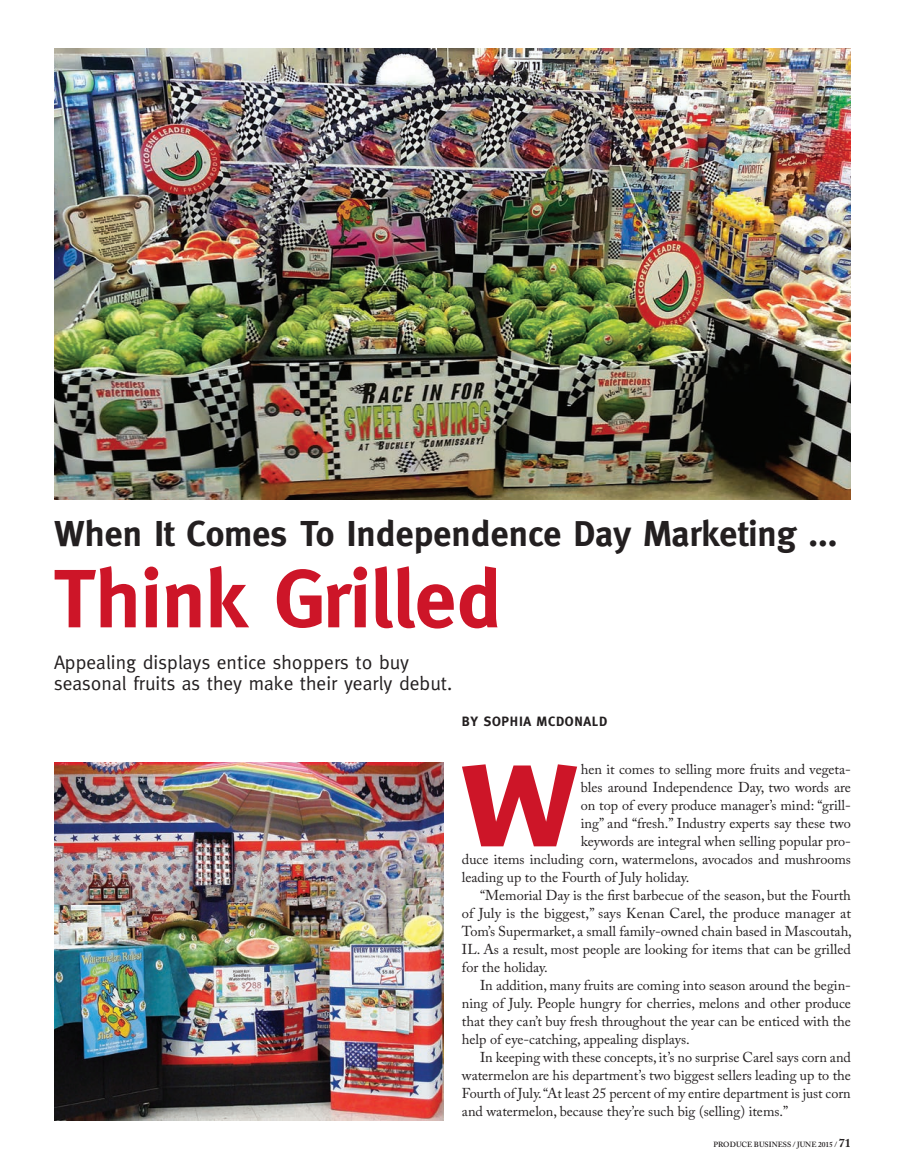
<style>
.page{position:relative;width:905px;height:1175px;background:#fff}
.page>*{position:absolute;margin:0;border:0;box-sizing:border-box;transform-origin:0 0}
.t1{font:700 115.5px "Stone Sans ITC";color:#cd1528;scale:.95 1}
.t2{font:700 82.5px "Meta";color:#cd1528}
.t3{font:700 36px "Meta";color:#231f20}
.t4{font:19.5px/21px "Meta";color:#231f20}
.t5{font:14.25px "Adobe Caslon Pro";color:#231f20}
.t6{font:700 13.5px "Meta";letter-spacing:.05em;color:#231f20}
.t7{font:600 7.5px "Adobe Caslon Pro";color:#231f20}
.s1{font-weight:700;font-size:12px}
</style>
<div class="page">
<img style="left:54px;top:49px;width:796px;height:451px">
<img style="left:54px;top:762px;width:389px;height:358px">
<h3 class="t3" style="left:54px;top:513px;width:785px">When It Comes To Independence Day Marketing ...</h3>
<h2 class="t2" style="left:54px;top:551px;width:449px">Think Grilled</h2>
<h3 class="t4" style="left:54px;top:652px;width:400px">Appealing displays entice shoppers to buy seasonal fruits as they make their yearly debut.</h3>
<p class="t6" style="left:462px;top:713px;width:147px">BY SOPHIA MCDONALD</p>
<h1 class="t1" style="left:461px;top:703px;width:124px">W</h1>
<p class="t5" style="left:580px;top:761px;width:272px">hen it comes to selling more fruits and vegeta-</p>
<p class="t5" style="left:580px;top:779px;width:272px">bles around Independence Day, two words are</p>
<p class="t5" style="left:580px;top:797px;width:272px">on top of every produce manager’s mind: “grill-</p>
<p class="t5" style="left:580px;top:815px;width:272px">ing” and “fresh.” Industry experts say these two</p>
<p class="t5" style="left:580px;top:833px;width:272px">keywords are integral when selling popular pro-</p>
<p class="t5" style="left:462px;top:851px;width:390px">duce items including corn, watermelons, avocados and mushrooms</p>
<p class="t5" style="left:462px;top:869px;width:229px">leading up to the Fourth of July holiday.</p>
<p class="t5" style="left:480px;top:887px;width:372px">“Memorial Day is the first barbecue of the season, but the Fourth</p>
<p class="t5" style="left:462px;top:905px;width:390px">of July is the biggest,” says Kenan Carel, the produce manager at</p>
<p class="t5" style="left:462px;top:923px;width:391px">Tom’s Supermarket, a small family-owned chain based in Mascoutah,</p>
<p class="t5" style="left:462px;top:941px;width:390px">IL. As a result, most people are looking for items that can be grilled</p>
<p class="t5" style="left:462px;top:959px;width:87px">for the holiday.</p>
<p class="t5" style="left:480px;top:977px;width:372px">In addition, many fruits are coming into season around the begin-</p>
<p class="t5" style="left:462px;top:995px;width:390px">ning of July. People hungry for cherries, melons and other produce</p>
<p class="t5" style="left:462px;top:1013px;width:390px">that they can’t buy fresh throughout the year can be enticed with the</p>
<p class="t5" style="left:462px;top:1031px;width:229px">help of eye-catching, appealing displays.</p>
<p class="t5" style="left:480px;top:1049px;width:372px">In keeping with these concepts, it’s no surprise Carel says corn and</p>
<p class="t5" style="left:462px;top:1067px;width:390px">watermelon are his department’s two biggest sellers leading up to the</p>
<p class="t5" style="left:462px;top:1085px;width:390px">Fourth of July. “At least 25 percent of my entire department is just corn</p>
<p class="t5" style="left:462px;top:1103px;width:328px">and watermelon, because they’re such big (selling) items.”</p>
<p class="t7" style="left:713px;top:1140px;width:139px">PRODUCE BUSINESS / JUNE 2015 / <span class="s1">71</span></p>
</div>
